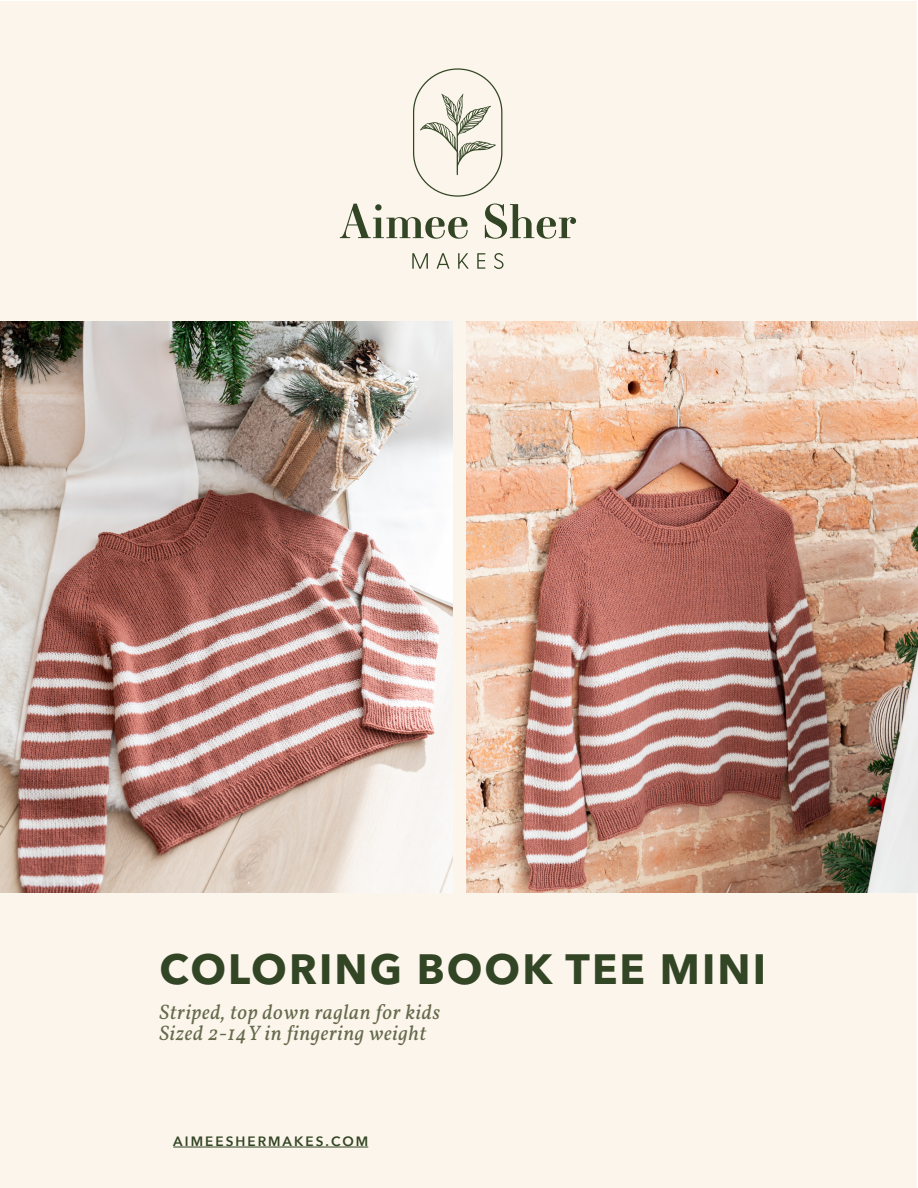
<style>
.page{position:relative;width:918px;height:1188px;background:#fff}
.page>*{position:absolute;margin:0;border:0;box-sizing:border-box;transform-origin:0 0}
.Header_1{font:700 42px "Avenir Next LT Pro";letter-spacing:.05em;color:#324524}
.Subtitle{font:italic 21px/21px "Vollkorn";letter-spacing:.03em;color:#656a4d}
.t1{font:600 13.5px "Avenir Next";letter-spacing:.15em;color:#324524}
</style>
<div class="page">
<div style="left:1px;top:1px;width:916px;height:1186px;background:#fcf5eb"></div>
<hr style="left:173px;top:1147px;width:195px;height:1px;background:#324524">
<img style="left:0;top:322px;width:452px;height:570px">
<img style="left:466px;top:322px;width:452px;height:570px">
<svg style="left:340px;top:204px;width:128px;height:35px"></svg>
<svg style="left:485px;top:204px;width:91px;height:35px"></svg>
<svg style="left:412px;top:253px;width:16px;height:16px"></svg>
<svg style="left:437px;top:253px;width:12px;height:16px"></svg>
<svg style="left:458px;top:253px;width:11px;height:16px"></svg>
<svg style="left:477px;top:253px;width:8px;height:16px"></svg>
<svg style="left:494px;top:253px;width:10px;height:16px"></svg>
<svg style="left:413px;top:68px;width:89px;height:129px"></svg>
<h1 class="Header_1" style="left:160px;top:944px;width:608px">COLORING BOOK TEE MINI</h1>
<p class="Subtitle" style="left:160px;top:1000px;width:282px">Striped, top down raglan for kids<br>Sized 2-14Y in fingering weight</p>
<p class="t1" style="left:173px;top:1130px;width:196px">AIMEESHERMAKES.COM</p>
</div>
